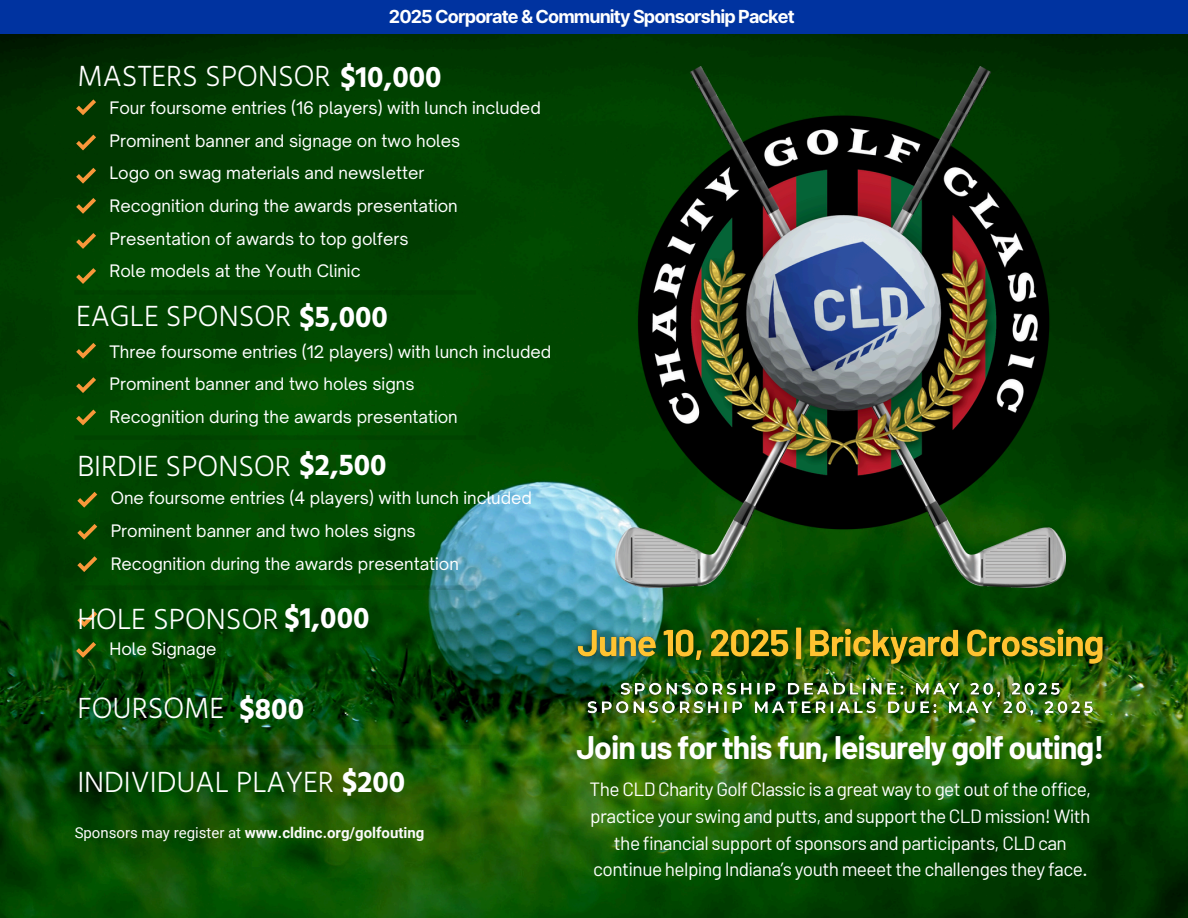
<style>
.page{position:relative;width:1188px;height:918px;background:#fff}
.page>*{position:absolute;margin:0;border:0;box-sizing:border-box;transform-origin:0 0}
.t1{font:700 31.95px "Barlow";letter-spacing:-.03em;color:#fff}
.t2{font:300 30px "Hind Madurai";color:#fff}
.t3{font:700 30px "Hind Madurai";color:#fff}
.t4{font:19.2px/26.8px "Barlow";letter-spacing:-.03em;color:#fff;text-align:center}
.t5{font:700 18px "Inter";letter-spacing:-.05em;color:#fff}
.t6{font:16.5px "Open Sauce One";color:#fff}
.t7{font:700 15px "Roboto";color:#fafafa}
.s1{font-weight:700}
.s2{font-weight:400}
</style>
<div class="page">
<img style="left:0;top:34px;width:1188px;height:884px">
<div style="left:0;top:1px;width:1188px;height:33px;background:#0033a0"></div>
<svg style="left:76px;top:99px;width:20px;height:16px"></svg>
<svg style="left:76px;top:135px;width:20px;height:15px"></svg>
<svg style="left:76px;top:168px;width:20px;height:15px"></svg>
<svg style="left:76px;top:198px;width:20px;height:16px"></svg>
<svg style="left:76px;top:233px;width:20px;height:16px"></svg>
<svg style="left:76px;top:268px;width:20px;height:16px"></svg>
<svg style="left:76px;top:642px;width:20px;height:16px"></svg>
<svg style="left:77px;top:611px;width:20px;height:16px"></svg>
<img style="left:615px;top:67px;width:450px;height:521px">
<div style="left:774px;top:480px;width:132px;height:33px;background:#000"></div>
<svg style="left:76px;top:343px;width:20px;height:16px"></svg>
<svg style="left:76px;top:377px;width:20px;height:16px"></svg>
<svg style="left:76px;top:410px;width:20px;height:15px"></svg>
<div style="left:74px;top:290px;width:402px;height:5px;background:#003f00"></div>
<div style="left:74px;top:435px;width:402px;height:5px;background:#004300"></div>
<svg style="left:77px;top:492px;width:20px;height:16px"></svg>
<svg style="left:77px;top:524px;width:20px;height:16px"></svg>
<svg style="left:77px;top:556px;width:20px;height:16px"></svg>
<svg style="left:74px;top:585px;width:402px;height:5px;background:#084c11"></svg>
<svg style="left:76px;top:674px;width:402px;height:5px;background:#023804"></svg>
<svg style="left:77px;top:745px;width:402px;height:4px;background:#0e4507"></svg>
<img style="left:559px;top:611px;width:562px;height:73px">
<img style="left:582px;top:677px;width:517px;height:45px">
<p class="t5" style="left:389px;top:6px;width:407px">2025 Corporate &amp; Community Sponsorship Packet</p>
<h2 class="t2" style="left:77px;top:57px;width:366px">MASTERS SPONSOR <span class="s1">$10,000</span></h2>
<p class="t6" style="left:109px;top:98px;width:433px">Four foursome entries (16 players) with lunch included</p>
<p class="t6" style="left:109px;top:130px;width:352px">Prominent banner and signage on two holes</p>
<p class="t6" style="left:109px;top:163px;width:316px">Logo on swag materials and newsletter</p>
<p class="t6" style="left:109px;top:196px;width:350px">Recognition during the awards presentation</p>
<p class="t6" style="left:109px;top:228px;width:301px">Presentation of awards to top golfers</p>
<p class="t6" style="left:109px;top:261px;width:253px">Role models at the Youth Clinic</p>
<p class="t2" style="left:76px;top:297px;width:313px">EAGLE SPONSOR <span class="s1">$5,000</span></p>
<p class="t6" style="left:109px;top:341px;width:443px">Three foursome entries (12 players) with lunch included</p>
<p class="t6" style="left:109px;top:374px;width:307px">Prominent banner and two holes signs</p>
<h3 class="t6" style="left:109px;top:406px;width:350px">Recognition during the awards presentation</h3>
<p class="t2" style="left:77px;top:447px;width:311px">BIRDIE SPONSOR <span class="s1">$2,500</span></p>
<h2 class="t6" style="left:111px;top:488px;width:423px">One foursome entries (4 players) with lunch included</h2>
<p class="t6" style="left:111px;top:520px;width:307px">Prominent banner and two holes signs</p>
<p class="t6" style="left:111px;top:553px;width:350px">Recognition during the awards presentation</p>
<h2 class="t2" style="left:77px;top:600px;width:294px">HOLE SPONSOR <span class="s1">$1,000</span></h2>
<p class="t6" style="left:109px;top:638px;width:109px">Hole Signage</p>
<p class="t2" style="left:77px;top:688px;width:148px">FOURSOME</p>
<p class="t3" style="left:240px;top:689px;width:66px">$800</p>
<p class="t2" style="left:77px;top:762px;width:329px">INDIVIDUAL PLAYER <span class="s1">$200</span></p>
<p class="t7" style="left:75px;top:824px;width:351px"><span class="s2">Sponsors may register at</span> www.cldinc.org/golfouting</p>
<p class="t1" style="left:576px;top:727px;width:529px">Join us for this fun, leisurely golf outing!</p>
<p class="t4" style="left:590px;top:775px;width:503px">The CLD Charity Golf Classic is a great way to get out of the office, practice your swing and putts, and support the CLD mission! With the financial support of sponsors and participants, CLD can continue helping Indiana’s youth meeet the challenges they face.</p>
</div>
